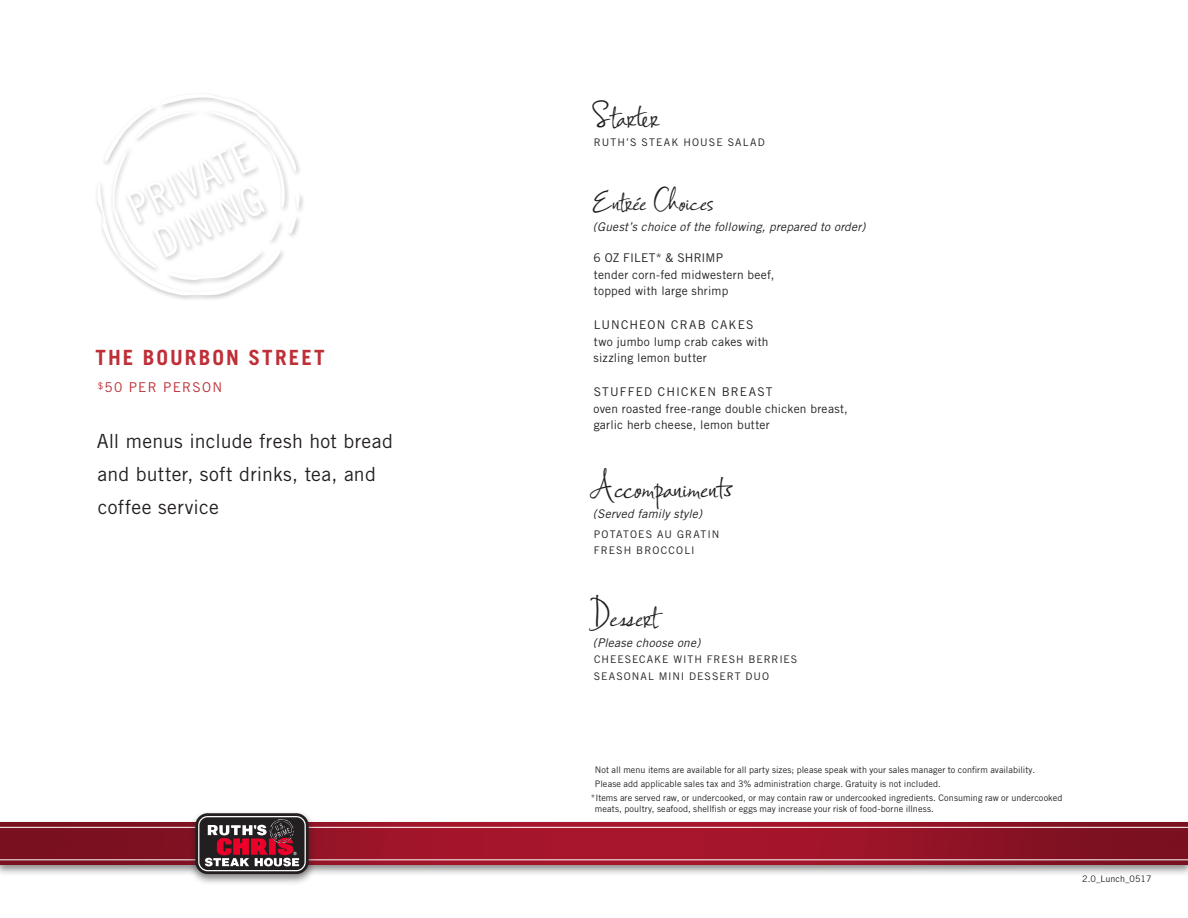
<style>
.page{position:relative;width:1188px;height:918px;background:#fff}
.page>*{position:absolute;margin:0;border:0;box-sizing:border-box;transform-origin:0 0}
.t1{font:42px "Ruths Hand";letter-spacing:-.005em;color:#231f20}
.t2{font:37.5px "Ruths Hand";color:#231f20}
.t3{font:700 21px "Trade Gothic LT Std";letter-spacing:.1em;color:#be2f37}
.t4{font:19.5px/33px "Trade Gothic LT Std";letter-spacing:.01em;color:#231f20}
.t5{font:13.5px "Trade Gothic LT Std";letter-spacing:.095em;color:#be2f37}
.t6{font:12px/16.5px "Trade Gothic LT Std";letter-spacing:.02em;color:#231f20}
.t7{font:italic 12px "Trade Gothic";letter-spacing:.015em;color:#231f20}
.t8{font:10.5px/16.5px "Trade Gothic LT Std";letter-spacing:.1em;color:#231f20}
.t9{font:9px "Trade Gothic LT Std";letter-spacing:.01em;color:#231f20}
</style>
<div class="page">
<svg style="left:96px;top:97px;width:204px;height:201px"></svg>
<div style="left:0;top:820px;width:1188px;height:56px;background:#231f20;opacity:.55"></div>
<img style="left:0;top:823px;width:1188px;height:41px">
<hr style="left:0;top:859px;width:1188px;height:1px;background:#fff">
<hr style="left:0;top:827px;width:1188px;height:1px;background:#fff">
<div style="left:188px;top:810px;width:128px;height:76px;background:#231f20;opacity:.55"></div>
<svg style="left:195px;top:813px;width:114px;height:61px"></svg>
<svg style="left:198px;top:816px;width:108px;height:55px;background:#704950"></svg>
<h3 class="t3" style="left:95px;top:345px;width:231px">THE BOURBON STREET</h3>
<h3 class="t5" style="left:98px;top:379px;width:126px"><sup>$</sup>50 PER PERSON</h3>
<h3 class="t4" style="left:97px;top:424px;width:298px">All menus include fresh hot bread and butter, soft drinks, tea, and coffee service</h3>
<h1 class="t1" style="left:591px;top:91px;width:69px">Starter</h1>
<p class="t8" style="left:594px;top:133px;width:172px">RUTH’S STEAK HOUSE SALAD</p>
<h2 class="t2" style="left:593px;top:178px;width:122px">Entrée Choices</h2>
<h3 class="t7" style="left:593px;top:219px;width:274px">(Guest’s choice of the following, prepared to order)</h3>
<h3 class="t6" style="left:594px;top:250px;width:182px">6 OZ FILET* &amp; SHRIMP<br>tender corn-fed midwestern beef, topped with large shrimp</h3>
<h3 class="t6" style="left:594px;top:317px;width:176px">LUNCHEON CRAB CAKES two jumbo lump crab cakes with sizzling lemon butter</h3>
<h3 class="t6" style="left:594px;top:383px;width:256px">STUFFED CHICKEN BREAST<br>oven roasted free-range double chicken breast, garlic herb cheese, lemon butter</h3>
<h1 class="t1" style="left:591px;top:462px;width:146px">Accompaniments</h1>
<h3 class="t7" style="left:593px;top:506px;width:111px">(Served family style)</h3>
<p class="t8" style="left:594px;top:525px;width:127px">POTATOES AU GRATIN<br>FRESH BROCCOLI</p>
<h1 class="t1" style="left:590px;top:591px;width:69px">Dessert</h1>
<h3 class="t7" style="left:593px;top:635px;width:109px">(Please choose one)</h3>
<p class="t8" style="left:594px;top:651px;width:205px">CHEESECAKE WITH FRESH BERRIES<br>SEASONAL MINI DESSERT DUO</p>
<p class="t9" style="left:595px;top:764px;width:442px">Not all menu items are available for all party sizes; please speak with your sales manager to confirm availability.</p>
<p class="t9" style="left:595px;top:778px;width:348px">Please add applicable sales tax and 3% administration charge. Gratuity is not included.</p>
<p class="t9" style="left:591px;top:793px;width:473px">*Items are served raw, or undercooked, or may contain raw or undercooked ingredients. Consuming raw or undercooked</p>
<p class="t9" style="left:595px;top:803px;width:341px">meats, poultry, seafood, shellfish or eggs may increase your risk of food-borne illness.</p>
<p class="t9" style="left:1082px;top:874px;width:71px">2.0_Lunch_0517</p>
</div>
